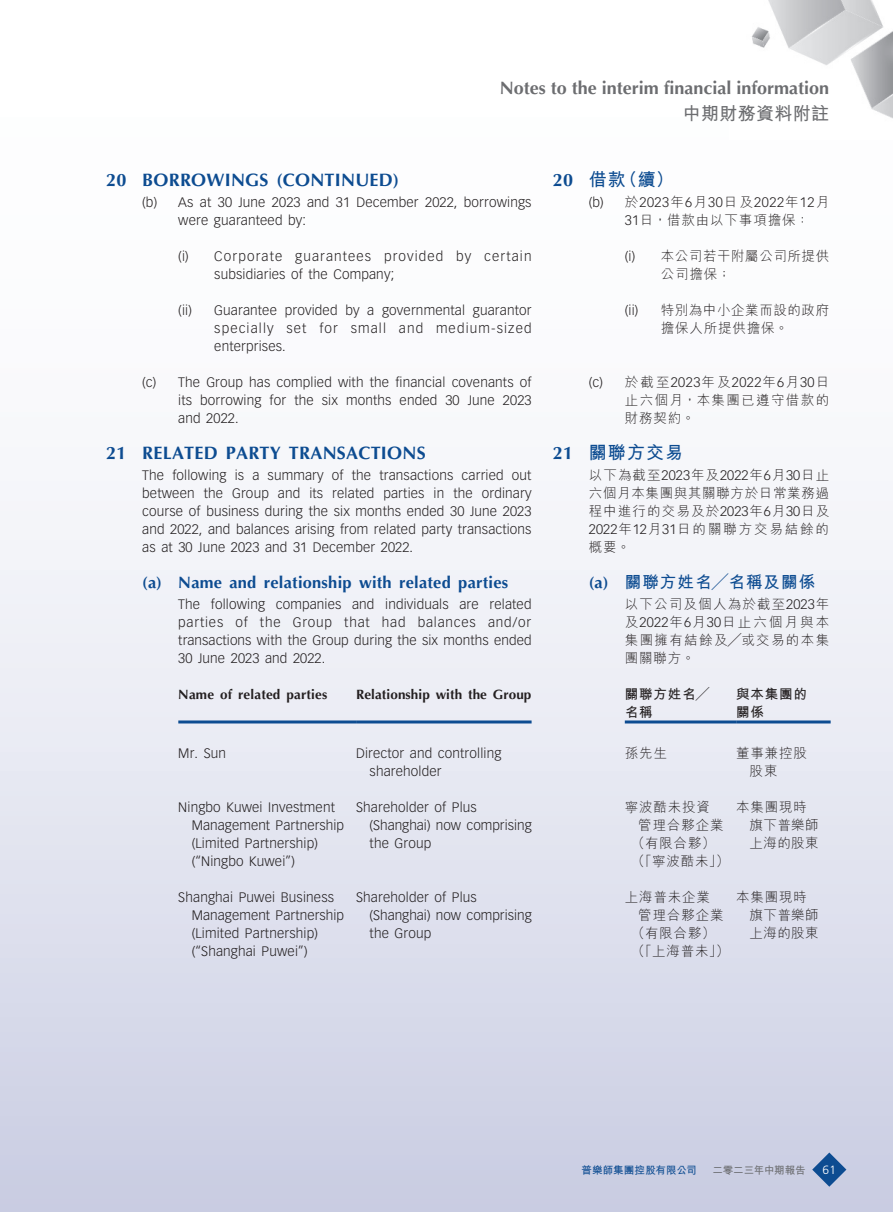
<style>
.page{position:relative;width:893px;height:1212px;background:#fff}
.page>*{position:absolute;margin:0;border:0;box-sizing:border-box;transform-origin:0 0}
._03_H1{font:700 18px "Optima LT Std";letter-spacing:.015em;color:#0d4c91}
.t1{font:700 18px "Optima LT Std";color:#6c6d70}
._03_H1-2{font:700 18px "M Hei HK";letter-spacing:.065em;color:#0d4c91}
.t2{font:700 18px "M Hei HK";letter-spacing:.02em;color:#6c6d70}
._04___H2{font:700 16.5px "Optima LT Std";letter-spacing:.015em;color:#0d4c91}
._04___H2-2{font:700 16.5px "M Hei HK";letter-spacing:.065em;color:#0d4c91}
._01_Body_Text{font:300 13.5px/18px "Vectora LT Std";letter-spacing:.015em;color:#231f20;text-align:justify}
._15_Table_Stub{font:300 13.5px/18px "Vectora LT Std";letter-spacing:.015em;color:#231f20}
._01_Body_Text-2{font:300 13.5px/18px "M Hei HK";letter-spacing:.065em;color:#231f20;text-align:justify}
._01_Body_Text-3{font:300 13.5px/18px "Vectora LT Std";letter-spacing:.085em;color:#231f20}
._15_Table_Stub-2{font:300 13.5px/18px "M Hei HK";letter-spacing:.065em;color:#231f20}
._15_Table_Stub-3{font:700 13.5px "Optima LT Std";letter-spacing:.005em;color:#231f20}
._01_Body_Text-4{font:300 13.5px/18px "M Hei HK";letter-spacing:.045em;color:#231f20}
._15_Table_Stub-4{font:300 13.5px/18px "M Hei HK";letter-spacing:.03em;color:#231f20}
._15_Table_Stub-5{font:700 13.5px/18px "M Hei HK";letter-spacing:.065em;color:#231f20}
.t3{font:300 12px "Frutiger LT Std";color:#fff}
.t4{font:700 10.5px "M Hei HK";letter-spacing:.005em;color:#0d4c91}
.t5{font:700 10.5px "M Hei HK";letter-spacing:-.005em;color:#6c6d70}
.s1{font-family:"Optima LT Std"}
.s2{font-family:"Vectora LT Std"}
</style>
<div class="page">
<div style="left:0;top:0;width:893px;height:1212px;background:linear-gradient(to bottom,#fff,#d0d3e6)"></div>
<img style="left:729px;top:0;width:164px;height:140px">
<svg style="left:812px;top:1152px;width:34px;height:35px"></svg>
<hr style="left:625px;top:720px;width:111px;height:3px;background:#0d4c91">
<hr style="left:736px;top:720px;width:95px;height:3px;background:#0d4c91">
<hr style="left:178px;top:720px;width:178px;height:3px;background:#0d4c91">
<hr style="left:356px;top:720px;width:176px;height:3px;background:#0d4c91">
<h1 class="t1" style="left:500px;top:77px;width:331px">Notes to the interim financial information</h1>
<h1 class="t2" style="left:683px;top:100px;width:148px">中期財務資料附註</h1>
<p class="_03_H1" style="left:106px;top:170px;width:294px">20 BORROWINGS (CONTINUED)</p>
<p class="_01_Body_Text" style="left:178px;top:194px;width:355px;text-indent:-36px">(b) As at 30 June 2023 and 31 December 2022, borrowings were guaranteed by:</p>
<p class="_01_Body_Text-3" style="left:214px;top:248px;width:319px;text-indent:-36px">(i) Corporate guarantees provided by certain subsidiaries of the Company;</p>
<p class="_01_Body_Text" style="left:178px;top:302px;width:15px">(ii)</p>
<p class="_01_Body_Text" style="left:214px;top:302px;width:319px">Guarantee provided by a governmental guarantor specially set for small and medium-sized enterprises.</p>
<p class="_01_Body_Text" style="left:178px;top:374px;width:355px;text-indent:-36px">(c) The Group has complied with the financial covenants of its borrowing for the six months ended 30 June 2023 and 2022.</p>
<p class="_03_H1" style="left:106px;top:443px;width:321px">21 RELATED PARTY TRANSACTIONS</p>
<p class="_01_Body_Text" style="left:142px;top:467px;width:391px">The following is a summary of the transactions carried out between the Group and its related parties in the ordinary course of business during the six months ended 30 June 2023 and 2022, and balances arising from related party transactions as at 30 June 2023 and 31 December 2022.</p>
<p class="_04___H2" style="left:142px;top:573px;width:367px">(a) Name and relationship with related parties</p>
<p class="_01_Body_Text" style="left:178px;top:596px;width:355px">The following companies and individuals are related parties of the Group that had balances and/or transactions with the Group during the six months ended 30 June 2023 and 2022.</p>
<p class="_15_Table_Stub-3" style="left:178px;top:687px;width:151px">Name of related parties</p>
<p class="_15_Table_Stub-3" style="left:356px;top:687px;width:177px">Relationship with the Group</p>
<p class="_15_Table_Stub" style="left:178px;top:744px;width:49px">Mr. Sun</p>
<p class="_15_Table_Stub" style="left:370px;top:744px;width:133px;text-indent:-14px">Director and controlling shareholder</p>
<p class="_15_Table_Stub" style="left:192px;top:798px;width:154px;text-indent:-14px">Ningbo Kuwei Investment<br>Management Partnership (Limited Partnership) (“Ningbo Kuwei”)</p>
<p class="_15_Table_Stub" style="left:370px;top:798px;width:164px;text-indent:-14px">Shareholder of Plus (Shanghai) now comprising the Group</p>
<p class="_15_Table_Stub" style="left:192px;top:888px;width:154px;text-indent:-14px">Shanghai Puwei Business<br>Management Partnership (Limited Partnership) (“Shanghai Puwei”)</p>
<p class="_15_Table_Stub" style="left:370px;top:888px;width:164px;text-indent:-14px">Shareholder of Plus (Shanghai) now comprising the Group</p>
<p class="_03_H1-2" style="left:553px;top:166px;width:123px"><span class="s1">20</span> 借款（續）</p>
<p class="_01_Body_Text-2" style="left:625px;top:193px;width:206px;text-indent:-36px"><span class="s2">(b)</span> 於<span class="s2">2023</span>年<span class="s2">6</span>月<span class="s2">30</span>日及<span class="s2">2022</span>年<span class="s2">12</span>月<br><span class="s2">31</span>日，借款由以下事項擔保：</p>
<p class="_01_Body_Text-4" style="left:661px;top:247px;width:170px;text-indent:-36px"><span class="s2">(i)</span> 本公司若干附屬公司所提供公司擔保；</p>
<p class="_01_Body_Text" style="left:625px;top:302px;width:15px">(ii)</p>
<p class="_01_Body_Text-4" style="left:661px;top:301px;width:170px">特別為中小企業而設的政府擔保人所提供擔保。</p>
<p class="_01_Body_Text-2" style="left:625px;top:373px;width:206px;text-indent:-36px"><span class="s2">(c)</span> 於截至<span class="s2">2023</span>年及<span class="s2">2022</span>年<span class="s2">6</span>月<span class="s2">30</span>日止六個月，本集團已遵守借款的財務契約。</p>
<p class="_03_H1-2" style="left:553px;top:439px;width:132px"><span class="s1">21</span> 關聯方交易</p>
<p class="_01_Body_Text-2" style="left:589px;top:466px;width:242px">以下為截至<span class="s2">2023</span>年及<span class="s2">2022</span>年<span class="s2">6</span>月<span class="s2">30</span>日止六個月本集團與其關聯方於日常業務過程中進行的交易及於<span class="s2">2023</span>年<span class="s2">6</span>月<span class="s2">30</span>日及<span class="s2">2022</span>年<span class="s2">12</span>月<span class="s2">31</span>日的關聯方交易結餘的概要。</p>
<p class="_04___H2-2" style="left:589px;top:570px;width:228px"><span class="s1">(a)</span> 關聯方姓名╱名稱及關係</p>
<p class="_01_Body_Text-2" style="left:625px;top:595px;width:206px">以下公司及個人為於截至<span class="s2">2023</span>年及<span class="s2">2022</span>年<span class="s2">6</span>月<span class="s2">30</span>日止六個月與本集團擁有結餘及╱或交易的本集團關聯方。</p>
<p class="_15_Table_Stub-5" style="left:625px;top:684px;width:86px">關聯方姓名╱名稱</p>
<p class="_15_Table_Stub-5" style="left:736px;top:684px;width:72px">與本集團的關係</p>
<p class="_15_Table_Stub-2" style="left:625px;top:743px;width:44px">孫先生</p>
<p class="_15_Table_Stub-2" style="left:750px;top:743px;width:59px;text-indent:-14px">董事兼控股股東</p>
<p class="_15_Table_Stub-2" style="left:625px;top:797px;width:87px">寧波酷未投資</p>
<p class="_15_Table_Stub-2" style="left:638px;top:815px;width:87px">管理合夥企業</p>
<p class="_15_Table_Stub-2" style="left:632px;top:833px;width:85px">（有限合夥）</p>
<p class="_15_Table_Stub-2" style="left:632px;top:851px;width:99px">（「寧波酷未」）</p>
<p class="_15_Table_Stub-4" style="left:750px;top:797px;width:71px;text-indent:-14px">本集團現時旗下普樂師上海的股東</p>
<p class="_15_Table_Stub-2" style="left:625px;top:887px;width:87px">上海普未企業</p>
<p class="_15_Table_Stub-2" style="left:638px;top:905px;width:87px">管理合夥企業</p>
<p class="_15_Table_Stub-2" style="left:632px;top:923px;width:85px">（有限合夥）</p>
<p class="_15_Table_Stub-2" style="left:632px;top:941px;width:99px">（「上海普未」）</p>
<p class="_15_Table_Stub-4" style="left:750px;top:887px;width:71px;text-indent:-14px">本集團現時旗下普樂師上海的股東</p>
<p class="t4" style="left:582px;top:1162px;width:117px">普樂師集團控股有限公司</p>
<p class="t5" style="left:712px;top:1162px;width:95px">二零二三年中期報告</p>
<p class="t3" style="left:822px;top:1163px;width:15px">61</p>
</div>
